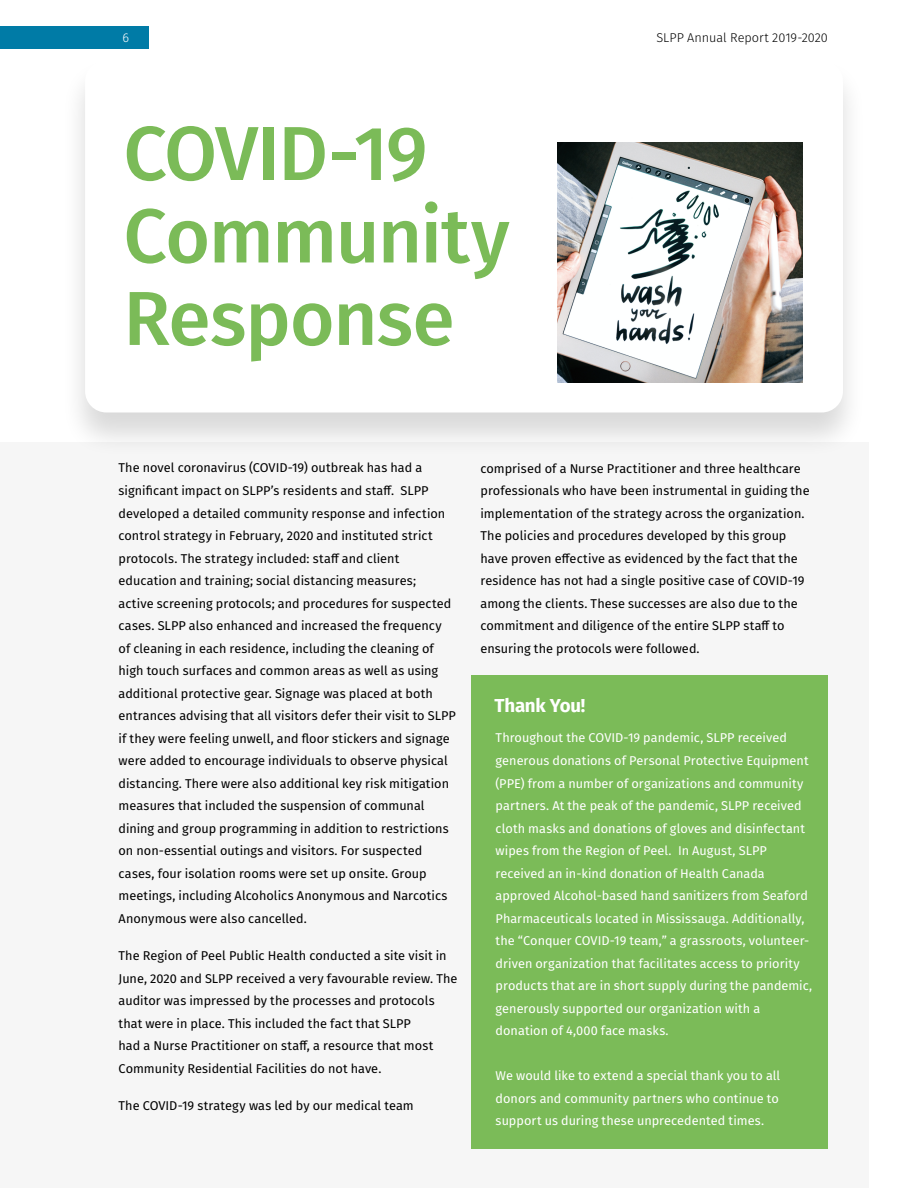
<style>
.page{position:relative;width:918px;height:1188px;background:#fff}
.page>*{position:absolute;margin:0;border:0;box-sizing:border-box;transform-origin:0 0}
.t1{font:500 76.5px/82.5px "Fira Sans";letter-spacing:-.015em;color:#7bbb58}
.t2{font:700 18.75px "Fira Sans";letter-spacing:-.01em;color:#fff}
.t3{font:12.75px/22.5px "Fira Sans";letter-spacing:.005em;color:#000}
.t4{font:12.75px/22.5px "Fira Sans";letter-spacing:.005em;color:#fff}
.t5{font:300 12.75px "Fira Sans";color:#000}
.t6{font:300 12.75px "Fira Sans";color:#fff}
</style>
<div class="page">
<div style="left:0;top:442px;width:868px;height:746px;background:#f6f6f6"></div>
<div style="left:61px;top:57px;width:806px;height:401px;background:#000;opacity:.15"></div>
<div style="left:85px;top:60px;width:758px;height:352px;background:#fff;border-radius:21px"></div>
<div style="left:472px;top:675px;width:356px;height:473px;background:#7bbb58"></div>
<img style="left:557px;top:142px;width:246px;height:240px">
<div style="left:0;top:26px;width:149px;height:23px;background:#007ba6"></div>
<p class="t6" style="left:123px;top:28px;width:8px">6</p>
<p class="t5" style="left:656px;top:28px;width:173px">SLPP Annual Report 2019-2020</p>
<h1 class="t1" style="left:123px;top:108px;width:388px">COVID-19<br>Community<br>Response</h1>
<p class="t3" style="left:119px;top:456px;width:339px">The novel coronavirus (COVID-19) outbreak has had a significant impact on SLPP’s residents and staff. SLPP developed a detailed community response and infection control strategy in February, 2020 and instituted strict protocols. The strategy included: staff and client education and training; social distancing measures;<br>active screening protocols; and procedures for suspected cases. SLPP also enhanced and increased the frequency of cleaning in each residence, including the cleaning of high touch surfaces and common areas as well as using additional protective gear. Signage was placed at both entrances advising that all visitors defer their visit to SLPP if they were feeling unwell, and floor stickers and signage were added to encourage individuals to observe physical distancing. There were also additional key risk mitigation measures that included the suspension of communal dining and group programming in addition to restrictions on non-essential outings and visitors. For suspected cases, four isolation rooms were set up onsite. Group meetings, including Alcoholics Anonymous and Narcotics Anonymous were also cancelled.</p>
<p class="t3" style="left:119px;top:944px;width:340px">The Region of Peel Public Health conducted a site visit in June, 2020 and SLPP received a very favourable review. The auditor was impressed by the processes and protocols that were in place. This included the fact that SLPP<br>had a Nurse Practitioner on staff, a resource that most Community Residential Facilities do not have.</p>
<p class="t3" style="left:119px;top:1094px;width:297px">The COVID-19 strategy was led by our medical team</p>
<p class="t3" style="left:481px;top:457px;width:331px">comprised of a Nurse Practitioner and three healthcare professionals who have been instrumental in guiding the implementation of the strategy across the organization.<br>The policies and procedures developed by this group have proven effective as evidenced by the fact that the residence has not had a single positive case of COVID-19 among the clients. These successes are also due to the commitment and diligence of the entire SLPP staff to ensuring the protocols were followed.</p>
<h2 class="t2" style="left:495px;top:690px;width:92px">Thank You!</h2>
<p class="t4" style="left:496px;top:726px;width:318px">Throughout the COVID-19 pandemic, SLPP received generous donations of Personal Protective Equipment (PPE) from a number of organizations and community partners. At the peak of the pandemic, SLPP received cloth masks and donations of gloves and disinfectant wipes from the Region of Peel. In August, SLPP received an in-kind donation of Health Canada approved Alcohol-based hand sanitizers from Seaford Pharmaceuticals located in Mississauga. Additionally, the “Conquer COVID-19 team,” a grassroots, volunteer&shy;driven organization that facilitates access to priority products that are in short supply during the pandemic, generously supported our organization with a donation of 4,000 face masks.</p>
<p class="t4" style="left:496px;top:1064px;width:286px;text-align:justify">We would like to extend a special thank you to all donors and community partners who continue to support us during these unprecedented times.</p>
</div>
